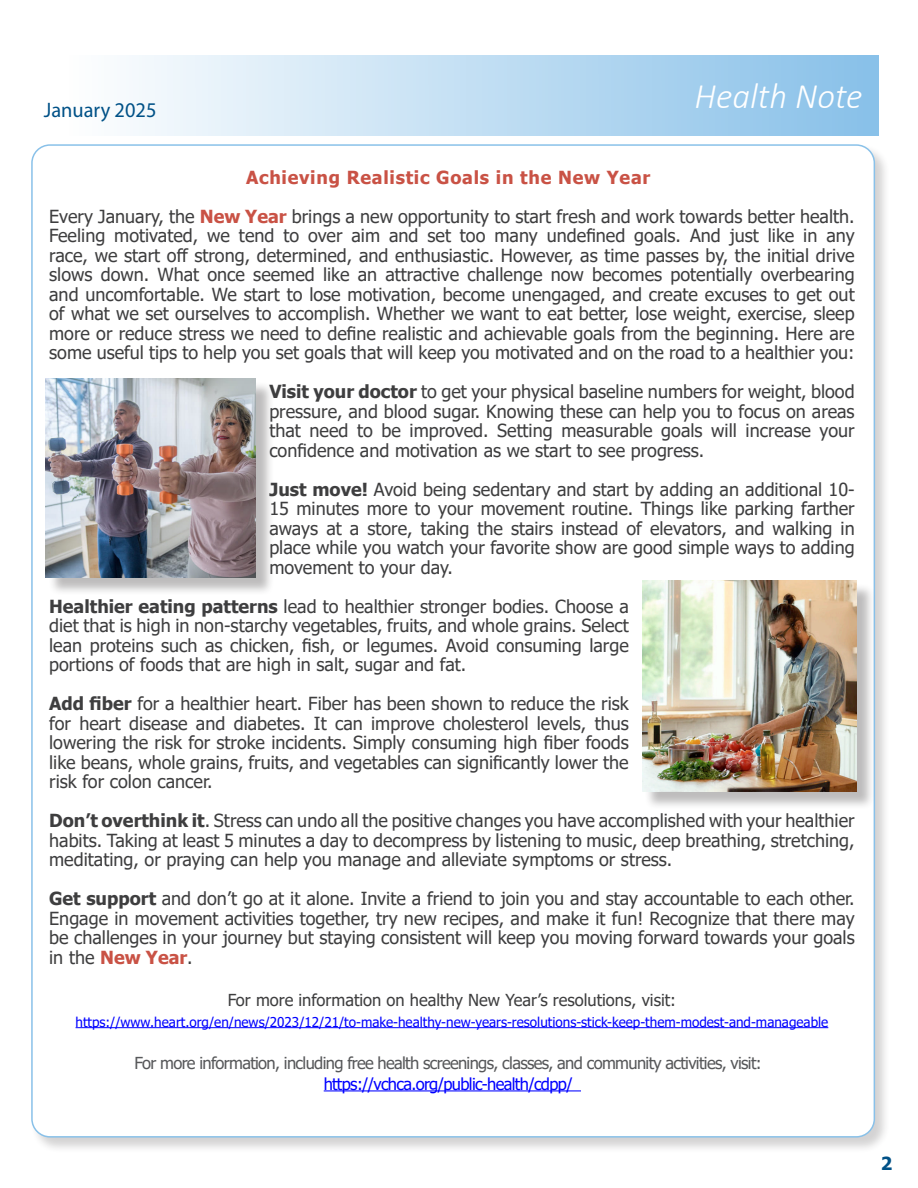
<style>
.page{position:relative;width:918px;height:1188px;background:#fff}
.page>*{position:absolute;margin:0;border:0;box-sizing:border-box;transform-origin:0 0}
.t1{font:italic 300 36px "Calibri";color:#fff}
.t2{font:21px "Myriad Pro";color:#005187}
.t3{font:18px/19.5px "Tahoma";color:#3e3e3f;text-align:justify}
.t4{font:700 18px "Tahoma";letter-spacing:.04em;color:#c95245}
.t5{font:700 18px "Tahoma";color:#005187}
.t6{font:16.5px "Tahoma";letter-spacing:-.04em;color:#57585a}
.t7{font:16.5px "Tahoma";color:#3e3e3f}
.t8{font:16.5px "Tahoma";letter-spacing:-.04em;color:#00f}
.t9{font:13.5px "Tahoma";color:#00f}
.s1{font-weight:700;color:#c95245}
.s2{font-weight:700}
</style>
<div class="page">
<div style="left:69px;top:56px;width:810px;height:80px;background:linear-gradient(to right,#fefefe,#88c0e8)"></div>
<div style="left:30px;top:143px;width:861px;height:1010px;background:#231f20;opacity:.2"></div>
<div style="left:32px;top:145px;width:842px;height:992px;background:#fff;border-radius:18px"></div>
<hr style="left:76px;top:1027px;width:752px;height:1px;background:#00f">
<hr style="left:324px;top:1090px;width:257px;height:1px;background:#00f">
<div style="left:645px;top:583px;width:230px;height:227px;background:#231f20;opacity:.3"></div>
<img style="left:642px;top:580px;width:214px;height:211px">
<div style="left:48px;top:381px;width:226px;height:215px;background:#231f20;opacity:.3"></div>
<img style="left:46px;top:379px;width:210px;height:198px">
<p class="t2" style="left:44px;top:97px;width:114px">January 2025</p>
<p class="t1" style="left:694px;top:74px;width:170px">Health Note</p>
<p class="t4" style="left:246px;top:165px;width:406px">Achieving Realistic Goals in the New Year</p>
<p class="t3" style="left:49px;top:207px;width:807px">Every January, the <span class="s1">New Year</span> brings a new opportunity to start fresh and work towards better health.<br>Feeling motivated, we tend to over aim and set too many undefined goals. And just like in any race, we start off strong, determined, and enthusiastic. However, as time passes by, the initial drive slows down. What once seemed like an attractive challenge now becomes potentially overbearing and uncomfortable. We start to lose motivation, become unengaged, and create excuses to get out of what we set ourselves to accomplish. Whether we want to eat better, lose weight, exercise, sleep more or reduce stress we need to define realistic and achievable goals from the beginning. Here are some useful tips to help you set goals that will keep you motivated and on the road to a healthier you:</p>
<p class="t3" style="left:269px;top:383px;width:587px"><span class="s2">Visit your doctor</span> to get your physical baseline numbers for weight, blood pressure, and blood sugar. Knowing these can help you to focus on areas that need to be improved. Setting measurable goals will increase your confidence and motivation as we start to see progress.</p>
<p class="t3" style="left:269px;top:480px;width:587px"><span class="s2">Just move!</span> Avoid being sedentary and start by adding an additional 10- 15 minutes more to your movement routine. Things like parking farther aways at a store, taking the stairs instead of elevators, and walking in place while you watch your favorite show are good simple ways to adding movement to your day.</p>
<p class="t3" style="left:49px;top:597px;width:581px"><span class="s2">Healthier eating patterns</span> lead to healthier stronger bodies. Choose a diet that is high in non-starchy vegetables, fruits, and whole grains. Select lean proteins such as chicken, fish, or legumes. Avoid consuming large portions of foods that are high in salt, sugar and fat.</p>
<p class="t3" style="left:49px;top:695px;width:581px"><span class="s2">Add fiber</span> for a healthier heart. Fiber has been shown to reduce the risk for heart disease and diabetes. It can improve cholesterol levels, thus lowering the risk for stroke incidents. Simply consuming high fiber foods like beans, whole grains, fruits, and vegetables can significantly lower the risk for colon cancer.</p>
<p class="t3" style="left:49px;top:812px;width:807px"><span class="s2">Don’t overthink it</span>. Stress can undo all the positive changes you have accomplished with your healthier habits. Taking at least 5 minutes a day to decompress by listening to music, deep breathing, stretching, meditating, or praying can help you manage and alleviate symptoms or stress.</p>
<p class="t3" style="left:49px;top:890px;width:807px"><span class="s2">Get support</span> and don’t go at it alone. Invite a friend to join you and stay accountable to each other.<br>Engage in movement activities together, try new recipes, and make it fun! Recognize that there may be challenges in your journey but staying consistent will keep you moving forward towards your goals in the <span class="s1">New Year</span>.</p>
<p class="t7" style="left:228px;top:989px;width:450px">For more information on healthy New Year’s resolutions, visit:</p>
<p class="t9" style="left:76px;top:1013px;width:754px">https://www.heart.org/en/news/2023/12/21/to-make-healthy-new-years-resolutions-stick-keep-them-modest-and-manageable</p>
<p class="t6" style="left:135px;top:1052px;width:629px">For more information, including free health screenings, classes, and community activities, visit:</p>
<p class="t8" style="left:324px;top:1073px;width:250px">https://vchca.org/public-health/cdpp/</p>
<p class="t5" style="left:881px;top:1151px;width:13px">2</p>
</div>
